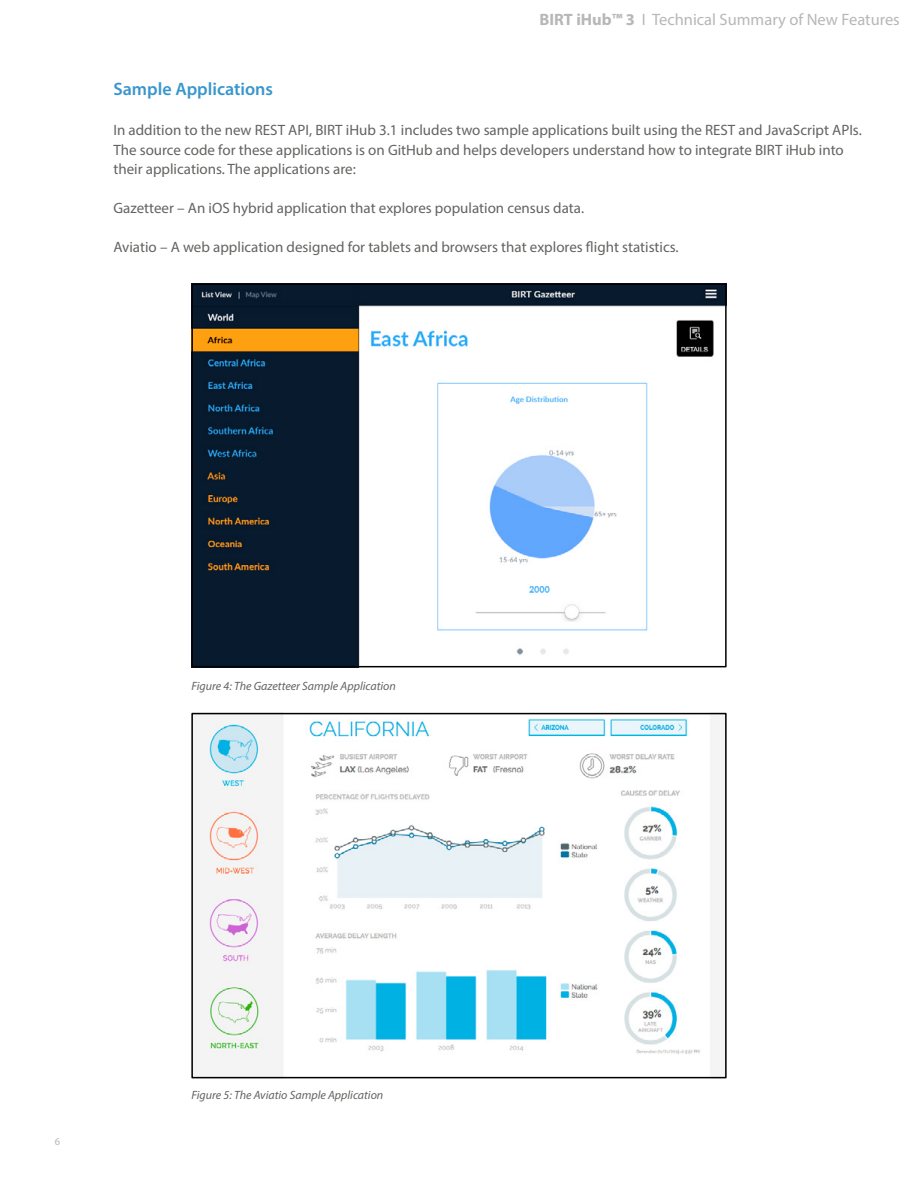
<style>
.page{position:relative;width:918px;height:1188px;background:#fff}
.page>*{position:absolute;margin:0;border:0;box-sizing:border-box;transform-origin:0 0}
.t1{font:600 18px "Myriad Pro";color:#3996cc}
.t2{font:16.5px "Myriad Pro";color:#b7b7b7}
.t3{font:15px/19.5px "Myriad Pro";color:#636361}
.t4{font:italic 12px "Myriad Pro";color:#636361}
.t5{font:10.5px "Myriad Pro";color:#b7b7b7}
.s1{font-weight:700}
</style>
<div class="page">
<img style="left:194px;top:287px;width:530px;height:377px">
<div style="left:191px;top:284px;width:536px;height:383px;border:2px solid #000"></div>
<img style="left:194px;top:716px;width:530px;height:359px">
<div style="left:191px;top:713px;width:536px;height:365px;border:2px solid #000"></div>
<p class="t2" style="left:540px;top:9px;width:362px"><span class="s1">BIRT iHub™ 3</span> I Technical Summary of New Features</p>
<p class="t1" style="left:113px;top:77px;width:161px">Sample Applications</p>
<p class="t3" style="left:113px;top:120px;width:750px">In addition to the new REST API, BIRT iHub 3.1 includes two sample applications built using the REST and JavaScript APIs.<br>The source code for these applications is on GitHub and helps developers understand how to integrate BIRT iHub into their applications. The applications are:</p>
<p class="t3" style="left:113px;top:198px;width:472px">Gazetteer – An iOS hybrid application that explores population census data.</p>
<p class="t3" style="left:113px;top:237px;width:567px">Aviatio – A web application designed for tablets and browsers that explores flight statistics.</p>
<p class="t4" style="left:191px;top:679px;width:206px">Figure 4: The Gazetteer Sample Application</p>
<p class="t5" style="left:55px;top:1135px;width:7px">6</p>
<p class="t4" style="left:191px;top:1088px;width:193px">Figure 5: The Aviatio Sample Application</p>
</div>
